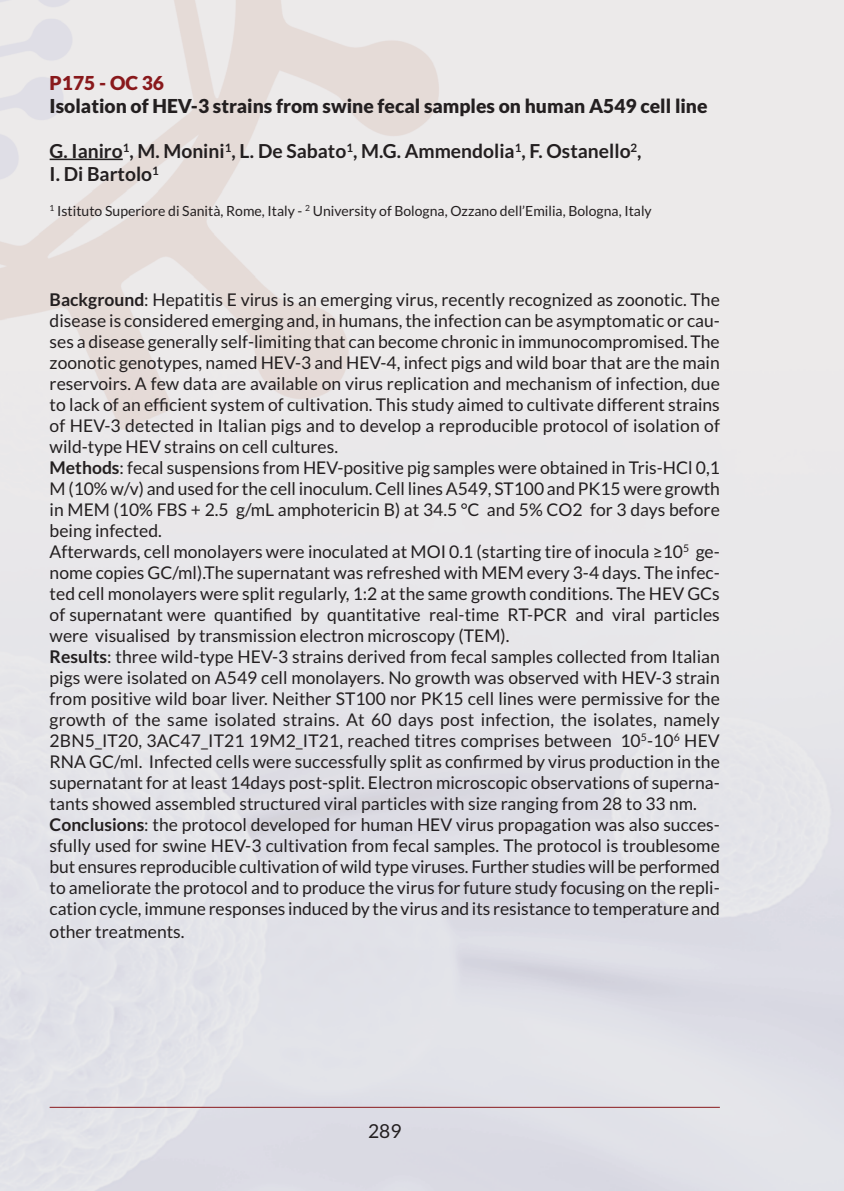
<style>
.page{position:relative;width:844px;height:1191px;background:#fff}
.page>*{position:absolute;margin:0;border:0;box-sizing:border-box;transform-origin:0 0}
.t1{font:700 19.25px/22.8px "Lato";color:#231f20}
.t2{font:900 19.25px "Lato";color:#231f20}
.t3{font:900 19.25px "Lato";color:#89191c}
.t4{font:19.25px "Lato";color:#231f20}
.t5{font:17.5px/21px "Lato";color:#231f20}
.t6{font:14px "Lato";color:#231f20}
.s1{font-weight:700}
</style>
<div class="page">
<img style="left:0;top:0;width:843px;height:1191px">
<hr style="left:50px;top:159px;width:73px;height:1px;background:#231f20">
<hr style="left:50px;top:1106px;width:669px;height:1px;background:#89191c">
<p class="t3" style="left:50px;top:76px;width:116px">P175 - OC 36</p>
<p class="t2" style="left:50px;top:98px;width:659px">Isolation of HEV-3 strains from swine fecal samples on human A549 cell line</p>
<p class="t1" style="left:50px;top:141px;width:593px">G. Ianiro<sup>1</sup>, M. Monini<sup>1</sup>, L. De Sabato<sup>1</sup>, M.G. Ammendolia<sup>1</sup>, F. Ostanello<sup>2</sup>,<br>I. Di Bartolo<sup>1</sup></p>
<p class="t6" style="left:50px;top:206px;width:603px"><sup>1</sup> Istituto Superiore di Sanità, Rome, Italy - <sup>2</sup> University of Bologna, Ozzano dell’Emilia, Bologna, Italy</p>
<p class="t5" style="left:50px;top:290px;width:671px"><span class="s1">Background</span>: Hepatitis E virus is an emerging virus, recently recognized as zoonotic. The disease is considered emerging and, in humans, the infection can be asymptomatic or cau&shy;ses a disease generally self-limiting that can become chronic in immunocompromised. The zoonotic genotypes, named HEV-3 and HEV-4, infect pigs and wild boar that are the main reservoirs. A few data are available on virus replication and mechanism of infection, due to lack of an efficient system of cultivation. This study aimed to cultivate different strains of HEV-3 detected in Italian pigs and to develop a reproducible protocol of isolation of wild-type HEV strains on cell cultures.<br><span class="s1">Methods</span>: fecal suspensions from HEV-positive pig samples were obtained in Tris-HCl 0,1<br>M (10% w/v) and used for the cell inoculum. Cell lines A549, ST100 and PK15 were growth in MEM (10% FBS + 2.5 g/mL amphotericin B) at 34.5 °C and 5% CO2 for 3 days before being infected.<br>Afterwards, cell monolayers were inoculated at MOI 0.1 (starting tire of inocula ≥10<sup>5</sup> ge&shy;nome copies GC/ml).The supernatant was refreshed with MEM every 3-4 days. The infec&shy;ted cell monolayers were split regularly, 1:2 at the same growth conditions. The HEV GCs of supernatant were quantified by quantitative real-time RT-PCR and viral particles were visualised by transmission electron microscopy (TEM).<br><span class="s1">Results</span>: three wild-type HEV-3 strains derived from fecal samples collected from Italian pigs were isolated on A549 cell monolayers. No growth was observed with HEV-3 strain from positive wild boar liver. Neither ST100 nor PK15 cell lines were permissive for the growth of the same isolated strains. At 60 days post infection, the isolates, namely 2BN5_IT20, 3AC47_IT21 19M2_IT21, reached titres comprises between 10<sup>5</sup>-10<sup>6</sup> HEV RNA GC/ml. Infected cells were successfully split as confirmed by virus production in the supernatant for at least 14days post-split. Electron microscopic observations of superna&shy;tants showed assembled structured viral particles with size ranging from 28 to 33 nm.<br><span class="s1">Conclusions</span>: the protocol developed for human HEV virus propagation was also succes&shy;sfully used for swine HEV-3 cultivation from fecal samples. The protocol is troublesome but ensures reproducible cultivation of wild type viruses. Further studies will be performed to ameliorate the protocol and to produce the virus for future study focusing on the repli&shy;cation cycle, immune responses induced by the virus and its resistance to temperature and other treatments.</p>
<p class="t4" style="left:368px;top:1123px;width:35px">289</p>
</div>
